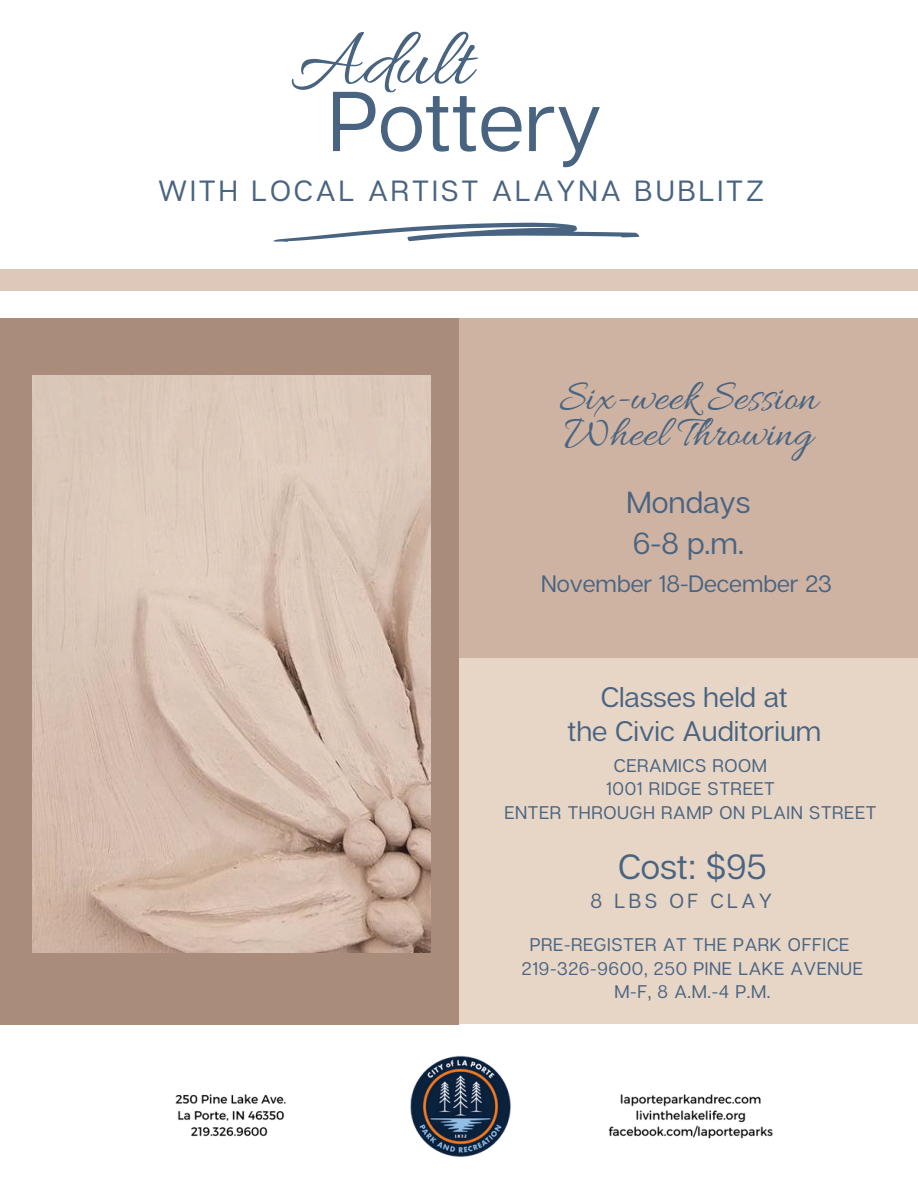
<style>
.page{position:relative;width:918px;height:1188px;background:#fff}
.page>*{position:absolute;margin:0;border:0;box-sizing:border-box;transform-origin:0 0}
.t1{font:84.6px "Articulat CF";color:#496481}
.t2{font:84.6px "Allura";color:#496481}
.t3{font:44.1px/36px "Allura";color:#496481}
.t4{font:34.95px "Articulat CF";color:#496481}
.t5{font:30.45px/41.7px "Articulat CF";color:#496481}
.t6{font:29.25px "Articulat CF";letter-spacing:.1em;color:#496481}
.t7{font:28.2px/33.8px "Articulat CF";color:#496481;text-align:center}
.t8{font:23.7px "Articulat CF";color:#496481}
.t9{font:20.4px "Articulat CF";letter-spacing:.165em;color:#496481}
.t10{font:18.3px "Articulat CF";letter-spacing:.035em;color:#496481}
</style>
<div class="page">
<div style="left:459px;top:659px;width:459px;height:365px;background:#e7d5c6"></div>
<div style="left:459px;top:318px;width:459px;height:340px;background:#ceb3a3"></div>
<div style="left:0;top:318px;width:459px;height:707px;background:#aa8c7b"></div>
<img style="left:32px;top:375px;width:398px;height:577px">
<img style="left:175px;top:1055px;width:598px;height:102px">
<div style="left:0;top:269px;width:918px;height:22px;background:#dec8b9"></div>
<svg style="left:273px;top:222px;width:367px;height:20px"></svg>
<p class="t2" style="left:291px;top:14px;width:182px">Adult</p>
<h1 class="t1" style="left:328px;top:68px;width:275px">Pottery</h1>
<h4 class="t6" style="left:158px;top:172px;width:607px">WITH LOCAL ARTIST ALAYNA BUBLITZ</h4>
<h2 class="t3" style="left:559px;top:383px;width:260px">Six-week Session<br>Wheel Throwing</h2>
<h5 class="t5" style="left:627px;top:480px;width:125px">Mondays<br>6-8 p.m.</h5>
<h6 class="t8" style="left:541px;top:568px;width:292px">November 18-December 23</h6>
<p class="t7" style="left:567px;top:679px;width:256px">Classes held at<br>the Civic Auditorium</p>
<p class="t10" style="left:614px;top:754px;width:155px">CERAMICS ROOM</p>
<h3 class="t10" style="left:606px;top:777px;width:170px">1001 RIDGE STREET</h3>
<p class="t10" style="left:504px;top:801px;width:373px">ENTER THROUGH RAMP ON PLAIN STREET</p>
<h5 class="t4" style="left:618px;top:844px;width:150px">Cost: $95</h5>
<p class="t9" style="left:591px;top:888px;width:183px">8 LBS OF CLAY</p>
<p class="t10" style="left:530px;top:933px;width:321px">PRE-REGISTER AT THE PARK OFFICE</p>
<p class="t10" style="left:522px;top:957px;width:343px">219-326-9600, 250 PINE LAKE AVENUE</p>
<p class="t10" style="left:614px;top:980px;width:158px">M-F, 8 A.M.-4 P.M.</p>
</div>
